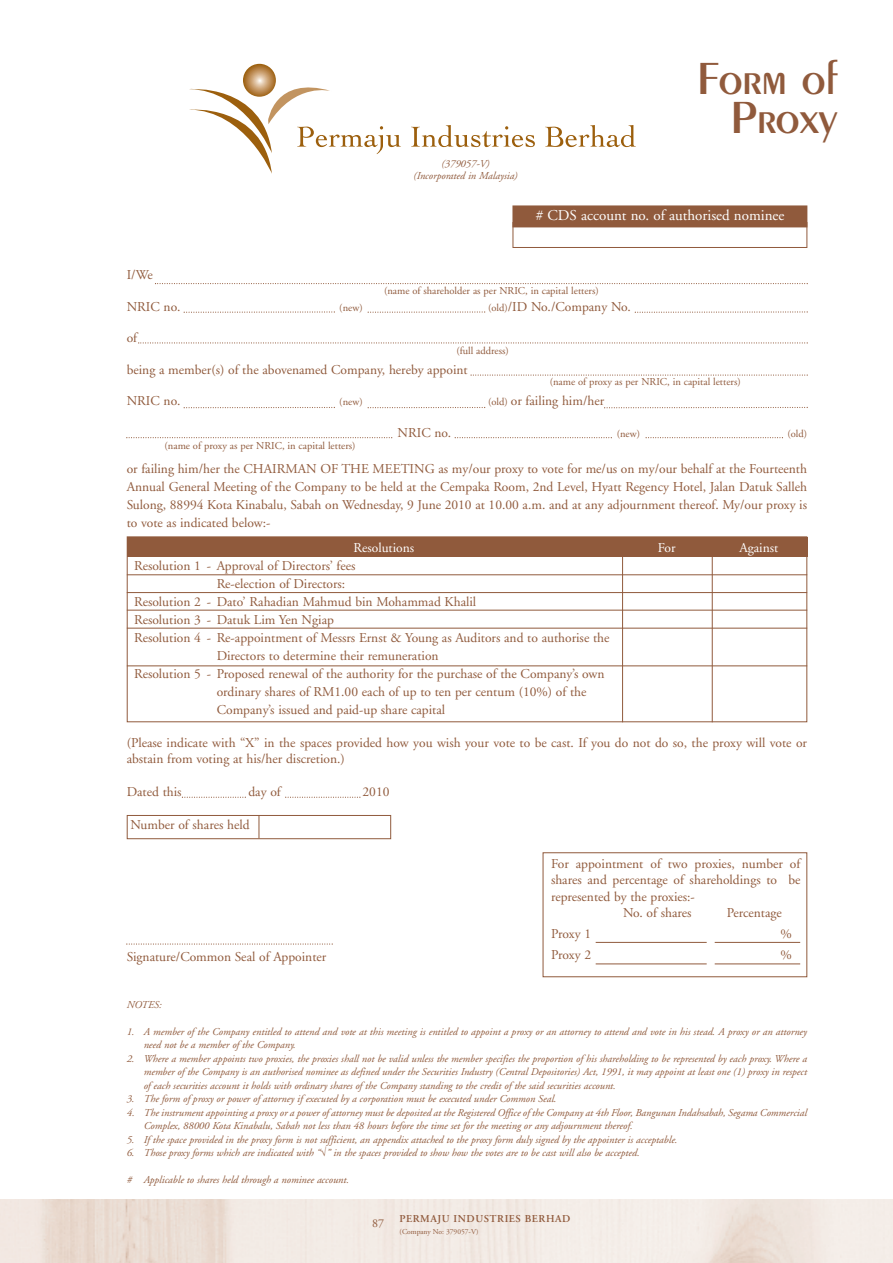
<style>
.page{position:relative;width:893px;height:1263px;background:#fff}
.page>*{position:absolute;margin:0;border:0;box-sizing:border-box;transform-origin:0 0}
.t1{font:600 48px/39px "Peignot";color:#905a3c;text-align:right}
.t2{font:15px "Adobe Garamond";color:#fff}
.t3{font:13.5px/18px "Adobe Garamond";color:#905a3c;text-align:justify}
.t4{font:13.5px "Adobe Garamond";color:#fff}
.t5{font:12px "Adobe Garamond";color:#905a3c}
.t6{font:italic 10.5px/13.5px "Adobe Garamond";color:#905a3c}
.t7{font:10.5px "Adobe Garamond";color:#905a3c}
.t8{font:600 10.5px "Adobe Garamond";letter-spacing:.05em;color:#905a3c}
.t9{font:7.5px "Adobe Garamond";color:#905a3c}
.s1{font-size:10.5px}
</style>
<div class="page">
<img style="left:0;top:1199px;width:893px;height:64px">
<div style="left:543px;top:852px;width:264px;height:125px;border:1px solid #905a3c"></div>
<div style="left:127px;top:537px;width:680px;height:19px;background:#905a3c"></div>
<svg style="left:411px;top:125px;width:124px;height:22px"></svg>
<svg style="left:545px;top:125px;width:91px;height:22px"></svg>
<svg style="left:243px;top:64px;width:33px;height:33px"></svg>
<svg style="left:189px;top:75px;width:212px;height:99px"></svg>
<div style="left:513px;top:206px;width:294px;height:21px;background:#905a3c"></div>
<div style="left:513px;top:222px;width:294px;height:26px;border:1px solid #905a3c"></div>
<svg style="left:155px;top:283px;width:653px;height:1px"></svg>
<svg style="left:138px;top:342px;width:670px;height:2px"></svg>
<svg style="left:126px;top:437px;width:266px;height:1px"></svg>
<svg style="left:455px;top:437px;width:157px;height:1px"></svg>
<svg style="left:646px;top:437px;width:137px;height:1px"></svg>
<svg style="left:470px;top:374px;width:338px;height:2px"></svg>
<svg style="left:184px;top:311px;width:151px;height:2px"></svg>
<svg style="left:368px;top:311px;width:117px;height:2px"></svg>
<svg style="left:184px;top:407px;width:151px;height:1px"></svg>
<svg style="left:368px;top:407px;width:117px;height:1px"></svg>
<svg style="left:604px;top:407px;width:204px;height:1px"></svg>
<svg style="left:635px;top:311px;width:173px;height:2px"></svg>
<svg style="left:182px;top:797px;width:64px;height:1px"></svg>
<svg style="left:285px;top:797px;width:75px;height:1px"></svg>
<svg style="left:126px;top:943px;width:207px;height:2px"></svg>
<div style="left:127px;top:815px;width:264px;height:24px;border:1px solid #905a3c"></div>
<svg style="left:259px;top:815px;width:1px;height:23px"></svg>
<div style="left:127px;top:536px;width:680px;height:186px;border:1px solid #905a3c"></div>
<hr style="left:127px;top:574px;width:680px;height:1px;background:#905a3c">
<hr style="left:127px;top:610px;width:680px;height:1px;background:#905a3c">
<hr style="left:127px;top:628px;width:680px;height:1px;background:#905a3c">
<hr style="left:127px;top:665px;width:680px;height:1px;background:#905a3c">
<hr style="left:622px;top:553px;width:1px;height:169px;background:#905a3c">
<hr style="left:712px;top:553px;width:1px;height:169px;background:#905a3c">
<hr style="left:596px;top:942px;width:111px;height:1px;background:#905a3c">
<hr style="left:596px;top:963px;width:111px;height:1px;background:#905a3c">
<hr style="left:715px;top:942px;width:85px;height:1px;background:#905a3c">
<hr style="left:715px;top:963px;width:85px;height:1px;background:#905a3c">
<hr style="left:127px;top:592px;width:680px;height:1px;background:#905a3c">
<p class="t6" style="left:413px;top:158px;width:106px;line-height:12.6px;text-align:center">(379057-V)<br>(Incorporated in Malaysia)</p>
<h1 class="t1" style="left:697px;top:62px;width:142px">Form of<br>Proxy</h1>
<h2 class="t2" style="left:536px;top:209px;width:250px"># CDS account no. of authorised nominee</h2>
<p class="t3" style="left:127px;top:267px;width:28px">I/We</p>
<p class="t3" style="left:127px;top:298px;width:55px">NRIC no.</p>
<p class="t7" style="left:339px;top:303px;width:25px">(new)</p>
<p class="t3" style="left:488px;top:298px;width:144px"><span class="s1">(old)</span>/ID No./Company No.</p>
<p class="t3" style="left:127px;top:330px;width:12px">of</p>
<p class="t3" style="left:127px;top:361px;width:342px">being a member(s) of the abovenamed Company, hereby appoint</p>
<p class="t3" style="left:127px;top:393px;width:55px">NRIC no.</p>
<p class="t7" style="left:339px;top:398px;width:25px">(new)</p>
<p class="t3" style="left:488px;top:393px;width:118px"><span class="s1">(old)</span> or failing him/her</p>
<p class="t3" style="left:397px;top:424px;width:55px">NRIC no.</p>
<p class="t7" style="left:617px;top:429px;width:25px">(new)</p>
<p class="t7" style="left:787px;top:429px;width:21px">(old)</p>
<p class="t3" style="left:127px;top:460px;width:682px">or failing him/her the CHAIRMAN OF THE MEETING as my/our proxy to vote for me/us on my/our behalf at the Fourteenth Annual General Meeting of the Company to be held at the Cempaka Room, 2nd Level, Hyatt Regency Hotel, Jalan Datuk Salleh Sulong, 88994 Kota Kinabalu, Sabah on Wednesday, 9 June 2010 at 10.00 a.m. and at any adjournment thereof. My/our proxy is to vote as indicated below:-</p>
<p class="t4" style="left:354px;top:542px;width:62px">Resolutions</p>
<p class="t4" style="left:658px;top:542px;width:19px">For</p>
<p class="t4" style="left:739px;top:542px;width:40px">Against</p>
<p class="t3" style="left:134px;top:557px;width:223px">Resolution 1 - Approval of Directors’ fees</p>
<p class="t3" style="left:217px;top:575px;width:130px">Re-election of Directors:</p>
<p class="t3" style="left:134px;top:593px;width:344px">Resolution 2 - Dato’ Rahadian Mahmud bin Mohammad Khalil</p>
<p class="t3" style="left:134px;top:611px;width:201px">Resolution 3 - Datuk Lim Yen Ngiap</p>
<p class="t3" style="left:134px;top:629px;width:477px">Resolution 4 - Re-appointment of Messrs Ernst &amp; Young as Auditors and to authorise the</p>
<p class="t3" style="left:217px;top:647px;width:223px">Directors to determine their remuneration</p>
<p class="t3" style="left:134px;top:665px;width:472px">Resolution 5 - Proposed renewal of the authority for the purchase of the Company’s own</p>
<p class="t3" style="left:217px;top:683px;width:371px">ordinary shares of RM1.00 each of up to ten per centum (10%) of the</p>
<p class="t3" style="left:217px;top:701px;width:230px">Company’s issued and paid-up share capital</p>
<p class="t3" style="left:127px;top:735px;width:682px;line-height:16.5px">(Please indicate with “X” in the spaces provided how you wish your vote to be cast. If you do not do so, the proxy will vote or abstain from voting at his/her discretion.)</p>
<p class="t3" style="left:127px;top:784px;width:56px">Dated this</p>
<p class="t3" style="left:248px;top:784px;width:34px">day of</p>
<p class="t3" style="left:363px;top:784px;width:28px">2010</p>
<p class="t3" style="left:130px;top:817px;width:121px">Number of shares held</p>
<p class="t7" style="left:384px;top:286px;width:216px">(name of shareholder as per NRIC, in capital letters)</p>
<p class="t7" style="left:456px;top:346px;width:54px">(full address)</p>
<p class="t7" style="left:550px;top:378px;width:193px">(name of proxy as per NRIC, in capital letters)</p>
<p class="t7" style="left:165px;top:442px;width:193px">(name of proxy as per NRIC, in capital letters)</p>
<p class="t3" style="left:551px;top:856px;width:251px">For appointment of two proxies, number of</p>
<p class="t3" style="left:551px;top:872px;width:251px">shares and percentage of shareholdings to be</p>
<p class="t3" style="left:551px;top:889px;width:145px">represented by the proxies:-</p>
<p class="t3" style="left:623px;top:905px;width:70px">No. of shares</p>
<p class="t3" style="left:727px;top:905px;width:57px">Percentage</p>
<p class="t3" style="left:551px;top:926px;width:42px">Proxy 1</p>
<p class="t3" style="left:780px;top:926px;width:13px">%</p>
<p class="t3" style="left:551px;top:947px;width:42px">Proxy 2</p>
<p class="t3" style="left:780px;top:947px;width:13px">%</p>
<p class="t3" style="left:127px;top:949px;width:201px">Signature/Common Seal of Appointer</p>
<p class="t6" style="left:127px;top:998px;width:37px">NOTES:</p>
<p class="t6" style="left:144px;top:1025px;width:665px;text-indent:-17px">1. A member of the Company entitled to attend and vote at this meeting is entitled to appoint a proxy or an attorney to attend and vote in his stead. A proxy or an attorney need not be a member of the Company.</p>
<p class="t6" style="left:144px;top:1052px;width:665px;text-align:justify;text-indent:-17px">2. Where a member appoints two proxies, the proxies shall not be valid unless the member specifies the proportion of his shareholding to be represented by each proxy. Where a member of the Company is an authorised nominee as defined under the Securities Industry (Central Depositories) Act, 1991, it may appoint at least one (1) proxy in respect of each securities account it holds with ordinary shares of the Company standing to the credit of the said securities account.</p>
<p class="t6" style="left:127px;top:1093px;width:431px">3. The form of proxy or power of attorney if executed by a corporation must be executed under Common Seal.</p>
<p class="t6" style="left:144px;top:1106px;width:665px;text-indent:-17px">4. The instrument appointing a proxy or a power of attorney must be deposited at the Registered Office of the Company at 4th Floor, Bangunan Indahsabah, Segama Commercial<br>Complex, 88000 Kota Kinabalu, Sabah not less than 48 hours before the time set for the meeting or any adjournment thereof.</p>
<p class="t6" style="left:127px;top:1133px;width:552px">5. If the space provided in the proxy form is not sufficient, an appendix attached to the proxy form duly signed by the appointer is acceptable.</p>
<p class="t6" style="left:127px;top:1147px;width:515px">6. Those proxy forms which are indicated with “√” in the spaces provided to show how the votes are to be cast will also be accepted.</p>
<p class="t6" style="left:127px;top:1174px;width:224px"># Applicable to shares held through a nominee account.</p>
<p class="t8" style="left:378px;top:1215px;width:172px">PERMAJU INDUSTRIES BERHAD</p>
<p class="t9" style="left:378px;top:1228px;width:80px">(Company No: 379057-V)</p>
<p class="t8" style="left:400px;top:1215px;width:172px">PERMAJU INDUSTRIES BERHAD</p>
<p class="t9" style="left:400px;top:1228px;width:80px">(Company No: 379057-V)</p>
<p class="t5" style="left:372px;top:1219px;width:14px">87</p>
</div>
